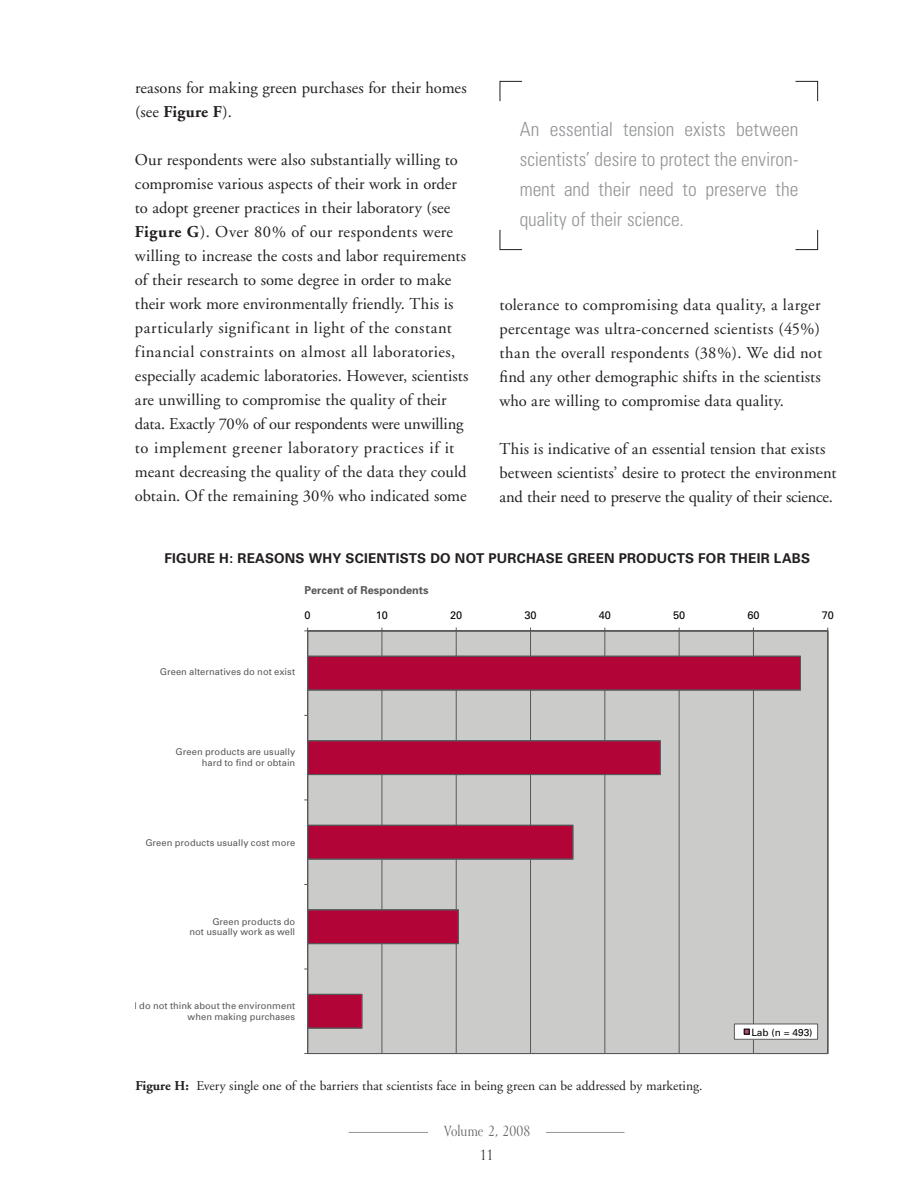
<style>
.page{position:relative;width:918px;height:1188px;background:#fff}
.page>*{position:absolute;margin:0;border:0;box-sizing:border-box;transform-origin:0 0}
.t1{font:300 condensed 19.5px/30px "Univers";color:#939598;text-align:justify}
.t2{font:16.5px/24px "Adobe Garamond";letter-spacing:.01em;color:#231f20}
.t3{font:15px "Mramor";letter-spacing:-.005em;color:#57585a}
.t4{font:15px "Mramor";color:#231f20}
.t5{font:13.5px "Adobe Garamond";color:#231f20}
.t6{font:700 13.5px "Univers";letter-spacing:.015em;color:#231f20}
.t7{font:700 10.95px "Univers";color:#57585a}
.t8{font:10.95px "Univers";color:#050504}
.t9{font:10.05px "Univers";color:#050504}
.t10{font:9.3px/10.9px "Univers";letter-spacing:.005em;color:#57585a;text-align:right}
.s1{font-weight:700}
</style>
<div class="page">
<hr style="left:349px;top:1132px;width:276px;height:1px;background:#939598">
<div style="left:428px;top:1125px;width:118px;height:20px;background:#fff"></div>
<div style="left:308px;top:631px;width:520px;height:423px;background:#cbcbca"></div>
<hr style="left:753px;top:631px;width:1px;height:423px;background:#57585a">
<hr style="left:679px;top:631px;width:1px;height:423px;background:#57585a">
<hr style="left:605px;top:631px;width:1px;height:423px;background:#57585a">
<hr style="left:530px;top:631px;width:1px;height:423px;background:#57585a">
<hr style="left:456px;top:631px;width:1px;height:423px;background:#57585a">
<hr style="left:382px;top:631px;width:1px;height:423px;background:#57585a">
<div style="left:308px;top:994px;width:54px;height:34px;background:#b30437"></div>
<div style="left:308px;top:910px;width:150px;height:34px;background:#b30437"></div>
<div style="left:308px;top:825px;width:265px;height:34px;background:#b30437"></div>
<div style="left:308px;top:741px;width:352px;height:34px;background:#b30437"></div>
<div style="left:308px;top:656px;width:492px;height:34px;background:#b30437"></div>
<div style="left:307px;top:994px;width:55px;height:34px;border:1px solid #57585a"></div>
<div style="left:307px;top:910px;width:152px;height:34px;border:1px solid #57585a"></div>
<div style="left:307px;top:825px;width:266px;height:34px;border:1px solid #57585a"></div>
<div style="left:307px;top:740px;width:354px;height:35px;border:1px solid #57585a"></div>
<div style="left:307px;top:656px;width:494px;height:34px;border:1px solid #57585a"></div>
<hr style="left:308px;top:631px;width:520px;height:1px;background:#57585a">
<hr style="left:307px;top:631px;width:1px;height:423px;background:#57585a">
<div style="left:734px;top:1024px;width:84px;height:15px;background:#fff"></div>
<div style="left:734px;top:1024px;width:84px;height:16px;border:1px solid #57585a"></div>
<svg style="left:744px;top:1029px;width:6px;height:6px"></svg>
<svg style="left:499px;top:229px;width:24px;height:21px"></svg>
<svg style="left:499px;top:81px;width:24px;height:21px"></svg>
<svg style="left:795px;top:229px;width:23px;height:21px"></svg>
<svg style="left:795px;top:81px;width:23px;height:21px"></svg>
<p class="t2" style="left:135px;top:76px;width:333px">reasons for making green purchases for their homes (see <span class="s1">Figure F</span>).</p>
<p class="t2" style="left:135px;top:148px;width:335px">Our respondents were also substantially willing to compromise various aspects of their work in order to adopt greener practices in their laboratory (see <span class="s1">Figure G</span>). Over 80% of our respondents were willing to increase the costs and labor requirements of their research to some degree in order to make their work more environmentally friendly. This is particularly significant in light of the constant financial constraints on almost all laboratories, especially academic laboratories. However, scientists are unwilling to compromise the quality of their data. Exactly 70% of our respondents were unwilling to implement greener laboratory practices if it meant decreasing the quality of the data they could obtain. Of the remaining 30% who indicated some</p>
<p class="t1" style="left:520px;top:114px;width:280px">An essential tension exists between scientists’ desire to protect the environ&shy;ment and their need to preserve the quality of their science.</p>
<p class="t2" style="left:499px;top:293px;width:324px">tolerance to compromising data quality, a larger percentage was ultra-concerned scientists (45%) than the overall respondents (38%). We did not find any other demographic shifts in the scientists who are willing to compromise data quality.</p>
<p class="t2" style="left:499px;top:437px;width:339px">This is indicative of an essential tension that exists between scientists’ desire to protect the environment and their need to preserve the quality of their science.</p>
<p class="t6" style="left:164px;top:551px;width:647px">FIGURE H : REASONS WHY SCIENTISTS DO NOT PURCHASE GREEN PRODUCTS FOR THEIR LABS</p>
<p class="t7" style="left:305px;top:584px;width:126px">PERCENT OF RESPONDENTS</p>
<p class="t8" style="left:305px;top:609px;width:8px">0</p>
<p class="t8" style="left:376px;top:609px;width:14px">10</p>
<p class="t8" style="left:450px;top:609px;width:14px">20</p>
<p class="t8" style="left:524px;top:609px;width:14px">30</p>
<p class="t8" style="left:599px;top:609px;width:14px">40</p>
<p class="t8" style="left:673px;top:609px;width:14px">50</p>
<p class="t8" style="left:747px;top:609px;width:14px">60</p>
<p class="t8" style="left:822px;top:609px;width:14px">70</p>
<p class="t10" style="left:160px;top:666px;width:137px">Green alternatives do not exist</p>
<p class="t10" style="left:176px;top:747px;width:121px">Green products are usually hard to find or obtain</p>
<p class="t10" style="left:145px;top:837px;width:151px">Green products usually cost more</p>
<p class="t10" style="left:189px;top:916px;width:107px">Green products do<br>not usually work as well</p>
<p class="t10" style="left:134px;top:1000px;width:162px">I do not think about the environment when making purchases</p>
<p class="t9" style="left:751px;top:1027px;width:63px">Lab (n = 493)</p>
<p class="t5" style="left:136px;top:1079px;width:569px"><span class="s1">Figure H:</span> Every single one of the barriers that scientists face in being green can be addressed by marketing.</p>
<p class="t3" style="left:444px;top:1123px;width:88px">Volume 2, 2008</p>
<p class="t4" style="left:480px;top:1147px;width:15px">11</p>
</div>
